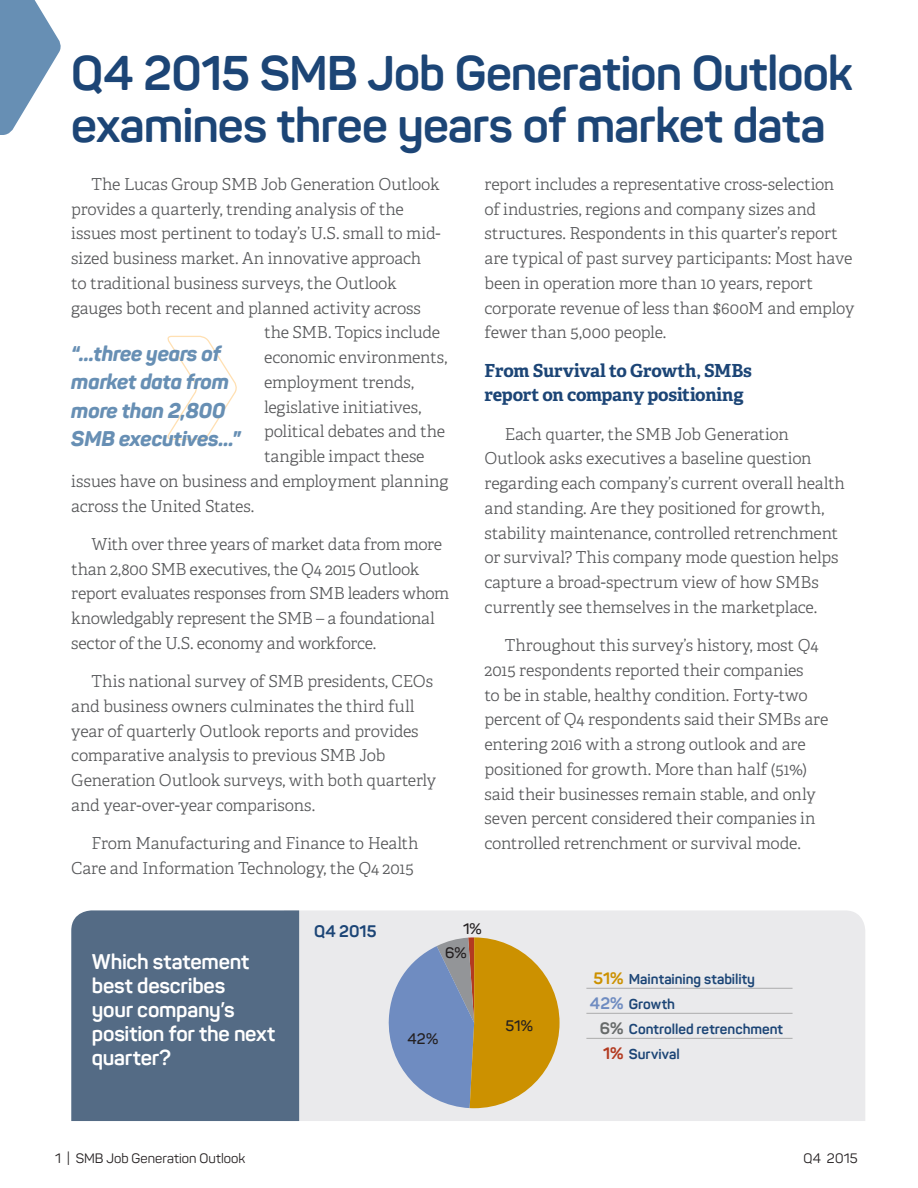
<style>
.page{position:relative;width:918px;height:1188px;background:#fff}
.page>*{position:absolute;margin:0;border:0;box-sizing:border-box;transform-origin:0 0}
.t1{font:700 48px/52.5px "Panton";letter-spacing:-.015em;color:#1c4576}
.t2{font:700 21px/24px "Panton";letter-spacing:-.01em;color:#fff}
.t3{font:italic 800 21px/28.5px "Panton";letter-spacing:-.01em;color:#678fb4}
.t4{font:700 18px/24.8px "Adelle";letter-spacing:-.015em;color:#1c4576}
.t5{font:300 16.5px/24.8px "Adelle";letter-spacing:-.01em;color:#57585a}
.t6{font:700 16.5px "Panton";color:#1c4576}
.t7{font:600 15px "Panton";color:#231f20}
.t8{font:700 14.1px "Panton";color:#1c4576}
.t9{font:13.5px "Panton";color:#231f20}
.s1{font-size:16.35px;color:#cc9100}
.s2{font-size:16.35px;color:#6f8cc1}
.s3{font-size:16.35px;color:#676a6a}
.s4{font-size:16.35px;color:#b33a20}
</style>
<div class="page">
<div style="left:299px;top:910px;width:566px;height:211px;background:#eaeaec"></div>
<svg style="left:386px;top:937px;width:174px;height:171px;background:#b2a37c"></svg>
<div style="left:71px;top:910px;width:228px;height:211px;background:#546b85"></div>
<svg style="left:0;top:0;width:61px;height:135px"></svg>
<hr style="left:586px;top:988px;width:207px;height:1px;background:#acacac">
<hr style="left:586px;top:1013px;width:207px;height:1px;background:#acacac">
<hr style="left:586px;top:1038px;width:207px;height:1px;background:#acacac">
<svg style="left:167px;top:335px;width:70px;height:105px"></svg>
<p class="t1" style="left:71px;top:46px;width:783px">Q4 2015 SMB Job Generation Outlook examines three years of market data</p>
<p class="t5" style="left:92px;top:172px;width:350px">The Lucas Group SMB Job Generation Outlook</p>
<p class="t5" style="left:71px;top:197px;width:334px">provides a quarterly, trending analysis of the</p>
<p class="t5" style="left:71px;top:221px;width:371px">issues most pertinent to today’s U.S. small to mid-</p>
<p class="t5" style="left:71px;top:246px;width:352px">sized business market. An innovative approach</p>
<p class="t5" style="left:71px;top:271px;width:327px">to traditional business surveys, the Outlook</p>
<p class="t5" style="left:71px;top:296px;width:351px">gauges both recent and planned activity across</p>
<p class="t5" style="left:264px;top:320px;width:178px">the SMB. Topics include</p>
<p class="t5" style="left:264px;top:345px;width:185px">economic environments,</p>
<p class="t5" style="left:264px;top:370px;width:151px">employment trends,</p>
<p class="t5" style="left:264px;top:395px;width:159px">legislative initiatives,</p>
<p class="t5" style="left:264px;top:419px;width:183px">political debates and the</p>
<p class="t5" style="left:264px;top:444px;width:162px">tangible impact these</p>
<p class="t5" style="left:71px;top:469px;width:379px">issues have on business and employment planning</p>
<p class="t5" style="left:71px;top:494px;width:184px">across the United States.</p>
<p class="t5" style="left:71px;top:532px;width:380px;text-indent:20px">With over three years of market data from more than 2,800 SMB executives, the Q4 2015 Outlook report evaluates responses from SMB leaders whom knowledgably represent the SMB – a foundational sector of the U.S. economy and workforce.</p>
<p class="t5" style="left:71px;top:669px;width:367px;text-indent:20px">This national survey of SMB presidents, CEOs and business owners culminates the third full year of quarterly Outlook reports and provides comparative analysis to previous SMB Job Generation Outlook surveys, with both quarterly and year-over-year comparisons.</p>
<p class="t5" style="left:71px;top:831px;width:349px;text-align:right">From Manufacturing and Finance to Health<br>Care and Information Technology, the Q4 2015</p>
<p class="t3" style="left:71px;top:339px;width:171px">“...three years of market data from more than 2,800<br>SMB executives...”</p>
<p class="t5" style="left:485px;top:172px;width:371px">report includes a representative cross-selection<br>of industries, regions and company sizes and structures. Respondents in this quarter’s report are typical of past survey participants: Most have been in operation more than 10 years, report corporate revenue of less than $600M and employ fewer than 5,000 people.</p>
<p class="t4" style="left:485px;top:358px;width:269px">From Survival to Growth, SMBs report on company positioning</p>
<p class="t5" style="left:485px;top:422px;width:362px;text-indent:20px">Each quarter, the SMB Job Generation Outlook asks executives a baseline question regarding each company’s current overall health and standing. Are they positioned for growth, stability maintenance, controlled retrenchment or survival? This company mode question helps capture a broad-spectrum view of how SMBs currently see themselves in the marketplace.</p>
<p class="t5" style="left:485px;top:633px;width:345px;text-indent:20px">Throughout this survey’s history, most Q4<br>2015 respondents reported their companies<br>to be in stable, healthy condition. Forty-two percent of Q4 respondents said their SMBs are entering 2016 with a strong outlook and are positioned for growth. More than half (51%) said their businesses remain stable, and only seven percent considered their companies in controlled retrenchment or survival mode.</p>
<p class="t6" style="left:314px;top:921px;width:64px">Q4 2015</p>
<p class="t7" style="left:463px;top:919px;width:20px">1%</p>
<p class="t2" style="left:92px;top:950px;width:185px">Which statement best describes<br>your company’s position for the next quarter?</p>
<p class="t7" style="left:445px;top:943px;width:23px">6%</p>
<p class="t7" style="left:408px;top:1029px;width:32px">42%</p>
<p class="t7" style="left:506px;top:1016px;width:29px">51%</p>
<p class="t8" style="left:594px;top:970px;width:163px"><span class="s1">51%</span> Maintaining stability</p>
<p class="t8" style="left:590px;top:995px;width:87px"><span class="s2">42%</span> Growth</p>
<p class="t8" style="left:600px;top:1020px;width:185px"><span class="s3">6%</span> Controlled retrenchment</p>
<p class="t8" style="left:603px;top:1045px;width:78px"><span class="s4">1%</span> Survival</p>
<p class="t9" style="left:55px;top:1150px;width:192px">1 | SMB Job Generation Outlook</p>
<p class="t9" style="left:803px;top:1150px;width:56px">Q4 2015</p>
</div>
